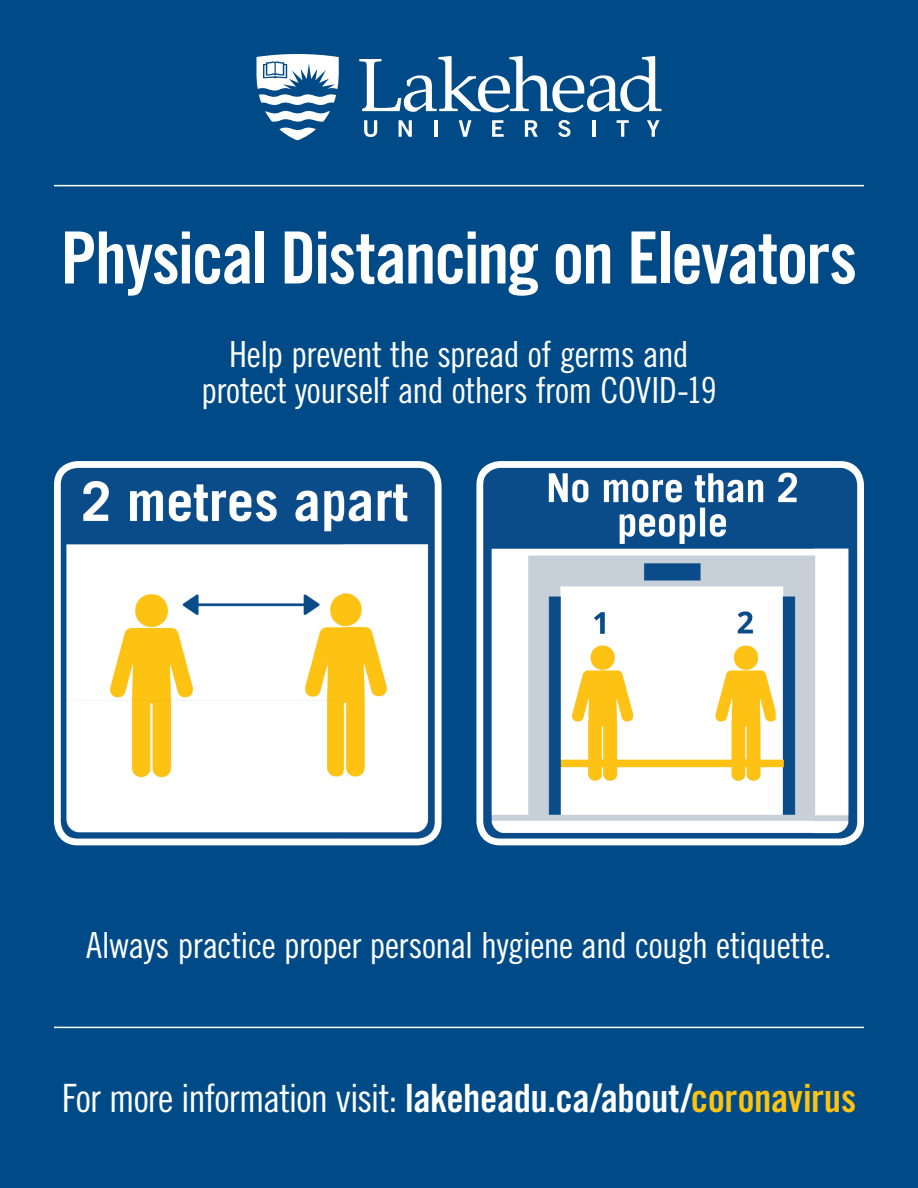
<style>
.page{position:relative;width:918px;height:1188px;background:#004b87}
.page>*{position:absolute;margin:0;border:0;box-sizing:border-box;transform-origin:0 0}
.t1{font:72px "Trade Gothic LT Std Bd Cn 20";letter-spacing:-.03em;color:#fff}
.t2{font:39px "Trade Gothic LT Std Cn 18";letter-spacing:-.025em;color:#fff}
.t3{font:36px/36px "Trade Gothic LT Std Cn 18";letter-spacing:-.015em;color:#fff;text-align:center}
.s1{font-family:"Trade Gothic LT Std Bd Cn 20"}
.s2{font-family:"Trade Gothic LT Std Bd Cn 20";color:#fec210}
</style>
<div class="page">
<svg style="left:364px;top:120px;width:13px;height:17px"></svg>
<svg style="left:399px;top:120px;width:13px;height:17px"></svg>
<hr style="left:434px;top:120px;width:4px;height:17px;background:#fff">
<svg style="left:459px;top:120px;width:12px;height:17px"></svg>
<svg style="left:492px;top:120px;width:12px;height:17px"></svg>
<svg style="left:525px;top:120px;width:13px;height:17px"></svg>
<svg style="left:558px;top:120px;width:13px;height:17px"></svg>
<hr style="left:592px;top:120px;width:3px;height:17px;background:#fff">
<svg style="left:617px;top:120px;width:12px;height:17px"></svg>
<svg style="left:647px;top:120px;width:13px;height:17px"></svg>
<svg style="left:256px;top:54px;width:83px;height:86px"></svg>
<svg style="left:359px;top:56px;width:302px;height:57px"></svg>
<hr style="left:54px;top:185px;width:810px;height:1px;background:#fff">
<hr style="left:54px;top:1027px;width:810px;height:1px;background:#fff">
<img style="left:62px;top:469px;width:372px;height:368px">
<div style="left:54px;top:461px;width:388px;height:384px;border:7px solid #fff;border-radius:20px"></div>
<img style="left:484px;top:469px;width:372px;height:368px">
<div style="left:476px;top:461px;width:388px;height:384px;border:7px solid #fff;border-radius:20px"></div>
<h1 class="t1" style="left:61px;top:214px;width:798px">Physical Distancing on Elevators</h1>
<p class="t3" style="left:201px;top:336px;width:517px">Help prevent the spread of germs and protect yourself and others from COVID-19</p>
<p class="t3" style="left:86px;top:927px;width:747px">Always practice proper personal hygiene and cough etiquette.</p>
<p class="t2" style="left:62px;top:1075px;width:796px">For more information visit: <span class="s1">lakeheadu.ca/about/</span><span class="s2">coronavirus</span></p>
</div>
